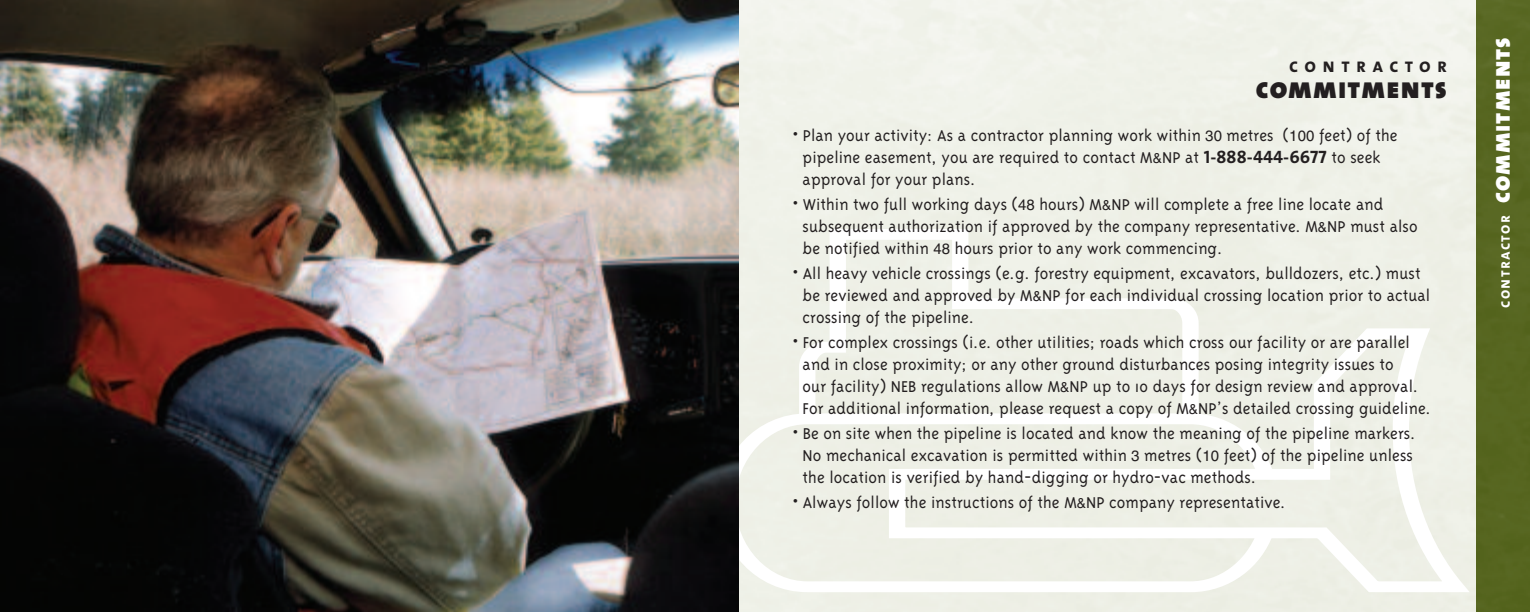
<style>
.page{position:relative;width:1530px;height:612px;background:#fff}
.page>*{position:absolute;margin:0;border:0;box-sizing:border-box;transform-origin:0 0}
.t1{font:30px "The Mix Black Caps";letter-spacing:.04em;color:#231f20;scale:.95 1}
.t2{font:26px "The Mix Black Caps";letter-spacing:.04em;color:#fff;scale:.95 1}
.t3{font:20px "The Mix Bold Caps";letter-spacing:.335em;color:#231f20;scale:.95 1}
.t4{font:300 18px/22px "Triplex";letter-spacing:.005em;color:#231f20}
.s1{font-family:"Helvetica";font-weight:400;font-size:15px}
.s2{font-family:"Helvetica";font-weight:400;font-size:14px}
.s3{font-family:"The Mix Bold Caps";font-weight:400}
.s4{font-family:"The Mix Bold Caps";font-size:16px}
</style>
<div class="page">
<div style="left:738px;top:0;width:738px;height:612px;background:#f0f2e9"></div>
<svg style="left:739px;top:408px;width:141px;height:190px;background:#eff1e9"></svg>
<svg style="left:791px;top:224px;width:415px;height:208px"></svg>
<svg style="left:880px;top:323px;width:596px;height:279px"></svg>
<div style="left:1476px;top:0;width:53px;height:612px;background:#576620"></div>
<img style="left:0;top:0;width:738px;height:612px">
<p class="t3" style="left:1289px;top:59px;width:168px">contractor</p>
<h1 class="t1" style="left:1255px;top:78px;width:203px">commitments</h1>
<p class="t4" style="left:802px;top:124px;width:596px;text-indent:-10px">• Plan your activity: As a contractor planning work within <span class="s1">30</span> metres (<span class="s1">100</span> feet) of the pipeline easement, you are required to contact M<span class="s2">&amp;</span>NP at <span class="s3">1-888-444-6677</span> to seek approval for your plans.</p>
<p class="t4" style="left:802px;top:193px;width:616px;text-indent:-10px">• Within two full working days (<span class="s1">48</span> hours) M<span class="s2">&amp;</span>NP will complete a free line locate and subsequent authorization if approved by the company representative. M<span class="s2">&amp;</span>NP must also be notified within <span class="s1">48</span> hours prior to any work commencing.</p>
<p class="t4" style="left:802px;top:262px;width:629px;text-indent:-10px">• All heavy vehicle crossings (e.g. forestry equipment, excavators, bulldozers, etc.) must be reviewed and approved by M<span class="s2">&amp;</span>NP for each individual crossing location prior to actual crossing of the pipeline.</p>
<p class="t4" style="left:802px;top:331px;width:630px;text-indent:-10px">• For complex crossings (i.e. other utilities; roads which cross our facility or are parallel and in close proximity; or any other ground disturbances posing integrity issues to<br>our facility) NEB regulations allow M<span class="s2">&amp;</span>NP up to 10 days for design review and approval.<br>For additional information, please request a copy of M<span class="s2">&amp;</span>NP’s detailed crossing guideline.</p>
<p class="t4" style="left:802px;top:422px;width:614px;text-indent:-10px">• Be on site when the pipeline is located and know the meaning of the pipeline markers.<br>No mechanical excavation is permitted within <span class="s1">3</span> metres (<span class="s1">10</span> feet) of the pipeline unless the location is verified by hand-digging or hydro-vac methods.</p>
<p class="t4" style="left:792px;top:490px;width:494px">• Always follow the instructions of the M<span class="s2">&amp;</span>NP company representative.</p>
<h2 class="t2" style="left:1492px;top:308px;width:286px;rotate:-90deg"><span class="s4">contractor</span> commitments</h2>
</div>
